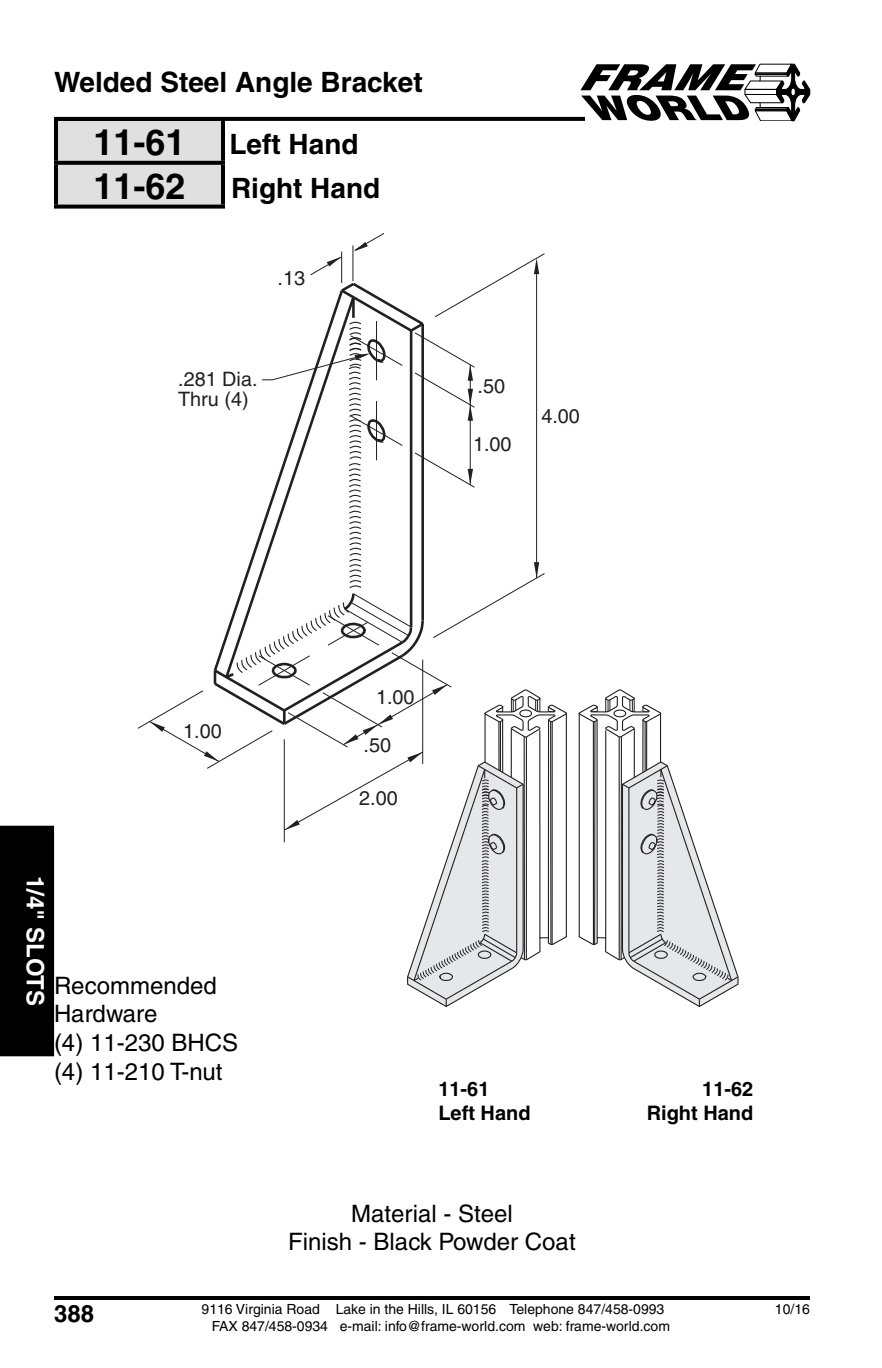
<style>
.page{position:relative;width:882px;height:1368px;background:#fff}
.page>*{position:absolute;margin:0;border:0;box-sizing:border-box;transform-origin:0 0}
.t1{font:700 36px/43.8px "Helvetica";color:#000}
.t2{font:700 28px/43.6px "Helvetica";color:#000}
.t3{font:24px/28.8px "Helvetica";color:#000;text-align:center}
.t4{font:700 24px "Helvetica";color:#fff}
.t5{font:700 24px "Helvetica";color:#000}
.t6{font:700 20px "Helvetica";color:#000}
.t7{font:19.8px/19.8px "Helvetica";color:#231f20}
.t8{font:14px/16.8px "Helvetica";color:#000}
</style>
<div class="page">
<div style="left:0;top:826px;width:54px;height:230px;background:#000"></div>
<hr style="left:54px;top:1296px;width:756px;height:4px;background:#000">
<svg style="left:225px;top:117px;width:355px;height:4px"></svg>
<svg style="left:580px;top:63px;width:230px;height:58px"></svg>
<div style="left:58px;top:121px;width:163px;height:84px;background:#e0e0e0"></div>
<hr style="left:54px;top:117px;width:171px;height:4px;background:#000">
<hr style="left:54px;top:121px;width:4px;height:40px;background:#000">
<hr style="left:221px;top:121px;width:4px;height:40px;background:#000">
<svg style="left:54px;top:161px;width:171px;height:4px"></svg>
<hr style="left:54px;top:165px;width:4px;height:40px;background:#000">
<hr style="left:221px;top:165px;width:4px;height:40px;background:#000">
<svg style="left:54px;top:205px;width:171px;height:4px"></svg>
<svg style="left:137px;top:233px;width:430px;height:774px"></svg>
<svg style="left:578px;top:689px;width:161px;height:318px"></svg>
<h2 class="t2" style="left:54px;top:63px;width:370px">Welded Steel Angle Bracket</h2>
<h1 class="t1" style="left:93px;top:124px;width:94px">11-61<br>11-62</h1>
<h2 class="t2" style="left:230px;top:125px;width:152px">Left Hand<br>Right Hand</h2>
<h3 class="t7" style="left:278px;top:270px;width:29px">.13</h3>
<h3 class="t7" style="left:178px;top:371px;width:81px">.281 Dia.<br>Thru (4)</h3>
<h3 class="t7" style="left:478px;top:378px;width:29px">.50</h3>
<h3 class="t7" style="left:473px;top:436px;width:40px">1.00</h3>
<h3 class="t7" style="left:541px;top:408px;width:40px">4.00</h3>
<h3 class="t7" style="left:183px;top:723px;width:40px">1.00</h3>
<h3 class="t4" style="left:44px;top:876px;width:132px;rotate:90deg">1/4" SLOTS</h3>
<h3 class="t3" style="left:54px;top:973px;width:186px;text-align:left">Recommended<br>Hardware<br>(4) 11-230 BHCS (4) 11-210 T-nut</h3>
<h3 class="t7" style="left:376px;top:689px;width:40px">1.00</h3>
<h3 class="t7" style="left:364px;top:737px;width:29px">.50</h3>
<h3 class="t7" style="left:359px;top:790px;width:40px">2.00</h3>
<h3 class="t6" style="left:438px;top:1081px;width:53px">11-61</h3>
<h3 class="t6" style="left:702px;top:1081px;width:53px">11-62</h3>
<h3 class="t6" style="left:438px;top:1105px;width:94px">Left Hand</h3>
<h3 class="t6" style="left:647px;top:1105px;width:108px">Right Hand</h3>
<h3 class="t3" style="left:288px;top:1201px;width:289px">Material - Steel<br>Finish - Black Powder Coat</h3>
<h3 class="t5" style="left:54px;top:1305px;width:42px">388</h3>
<p class="t8" style="left:212px;top:1302px;width:460px;text-indent:-10px">9116 Virginia Road Lake in the Hills, IL 60156 Telephone 847/458-0993<br>FAX 847/458-0934 e-mail: info@frame-world.com web: frame-world.com</p>
<p class="t8" style="left:775px;top:1302px;width:37px">10/16</p>
</div>
